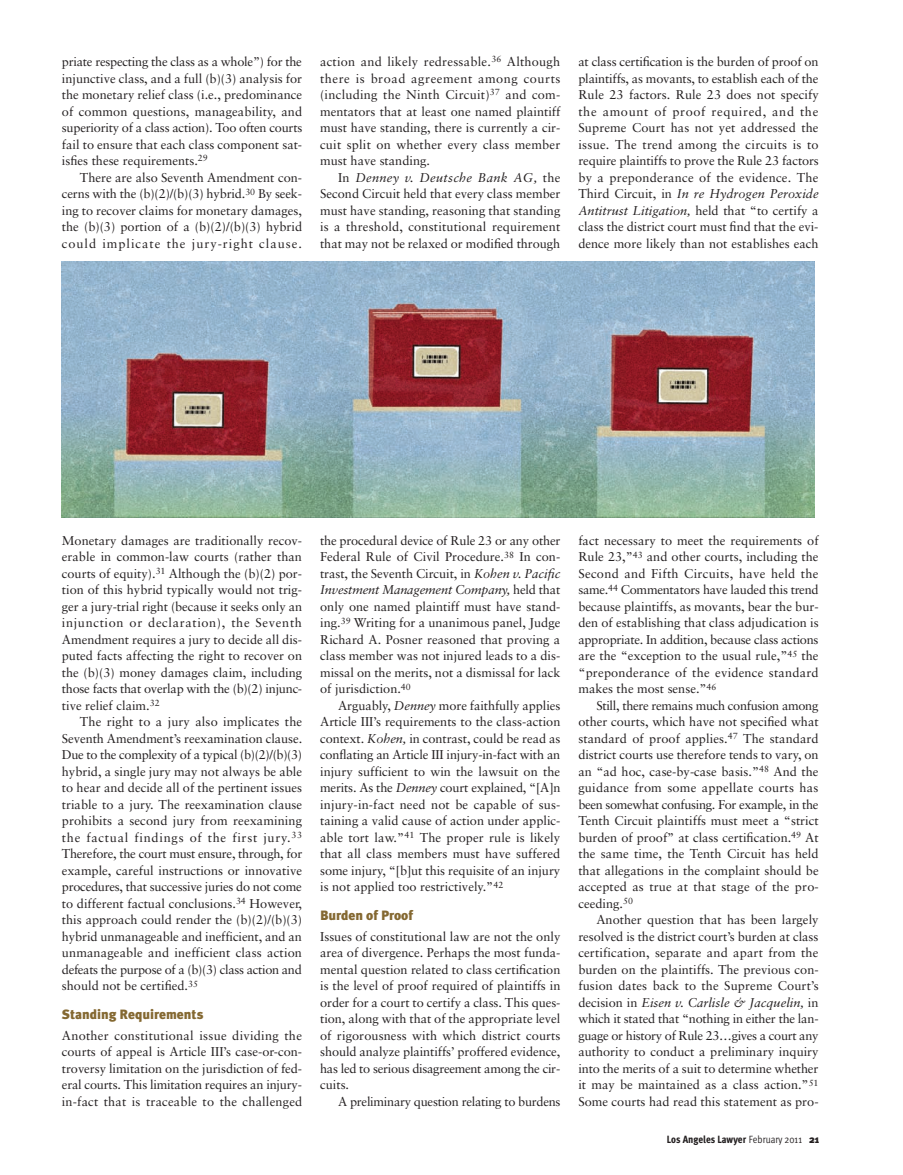
<style>
.page{position:relative;width:903px;height:1175px;background:#fff}
.page>*{position:absolute;margin:0;border:0;box-sizing:border-box;transform-origin:0 0}
.t1{font:900 13.5px "Meta Plus";color:#846831}
.t2{font:12.75px/16.5px "Sabon";color:#231f20;text-align:justify}
.t3{font:12.75px "Sabon";letter-spacing:-.02em;color:#231f20}
.t4{font:800 10.5px "Meta Cond";color:#231f20}
.s1{font-style:italic}
.s2{font-family:"Meta Cond Normal";font-weight:400}
.s3{font-family:"Meta Plus";font-weight:900}
</style>
<div class="page">
<img style="left:61px;top:261px;width:753px;height:257px">
<p class="t2" style="left:62px;top:54px;width:242px">priate respecting the class as a whole”) for the injunctive class, and a full (b)(3) analysis for the monetary relief class (i.e., predominance of common questions, manageability, and superiority of a class action). Too often courts fail to ensure that each class component sat&shy;isfies these requirements.<sup>29</sup></p>
<p class="t2" style="left:62px;top:170px;width:242px;text-indent:18px">There are also Seventh Amendment con&shy;cerns with the (b)(2)/(b)(3) hybrid.<sup>30</sup> By seek&shy;ing to recover claims for monetary damages, the (b)(3) portion of a (b)(2)/(b)(3) hybrid could implicate the jury-right clause.</p>
<p class="t2" style="left:320px;top:54px;width:242px">action and likely redressable.<sup>36</sup> Although there is broad agreement among courts (including the Ninth Circuit)<sup>37</sup> and com&shy;mentators that at least one named plaintiff must have standing, there is currently a cir&shy;cuit split on whether every class member must have standing.</p>
<p class="t2" style="left:320px;top:170px;width:242px;text-indent:18px">In <span class="s1">Denney v. Deutsche Bank AG,</span> the Second Circuit held that every class member must have standing, reasoning that standing is a threshold, constitutional requirement that may not be relaxed or modified through</p>
<p class="t2" style="left:578px;top:54px;width:242px">at class certification is the burden of proof on plaintiffs, as movants, to establish each of the Rule 23 factors. Rule 23 does not specify the amount of proof required, and the Supreme Court has not yet addressed the issue. The trend among the circuits is to require plaintiffs to prove the Rule 23 factors by a preponderance of the evidence. The Third Circuit, in <span class="s1">In re Hydrogen Peroxide Antitrust Litigation,</span> held that “to certify a class the district court must find that the evi&shy;dence more likely than not establishes each</p>
<p class="t2" style="left:62px;top:533px;width:242px">Monetary damages are traditionally recov&shy;erable in common-law courts (rather than courts of equity).<sup>31</sup> Although the (b)(2) por&shy;tion of this hybrid typically would not trig&shy;ger a jury-trial right (because it seeks only an injunction or declaration), the Seventh Amendment requires a jury to decide all dis&shy;puted facts affecting the right to recover on the (b)(3) money damages claim, including those facts that overlap with the (b)(2) injunc&shy;tive relief claim.<sup>32</sup></p>
<p class="t2" style="left:62px;top:714px;width:242px;text-indent:18px">The right to a jury also implicates the Seventh Amendment’s reexamination clause.<br>Due to the complexity of a typical (b)(2)/(b)(3) hybrid, a single jury may not always be able to hear and decide all of the pertinent issues triable to a jury. The reexamination clause prohibits a second jury from reexamining the factual findings of the first jury.<sup>33<br></sup>Therefore, the court must ensure, through, for example, careful instructions or innovative procedures, that successive juries do not come to different factual conclusions.<sup>34</sup> However, this approach could render the (b)(2)/(b)(3) hybrid unmanageable and inefficient, and an unmanageable and inefficient class action defeats the purpose of a (b)(3) class action and should not be certified.<sup>35</sup></p>
<p class="t1" style="left:62px;top:1006px;width:143px">Standing Requirements</p>
<p class="t2" style="left:62px;top:1028px;width:242px">Another constitutional issue dividing the courts of appeal is Article III’s case-or-con&shy;troversy limitation on the jurisdiction of fed&shy;eral courts. This limitation requires an injury&shy;in-fact that is traceable to the challenged</p>
<p class="t2" style="left:320px;top:533px;width:242px">the procedural device of Rule 23 or any other Federal Rule of Civil Procedure.<sup>38</sup> In con&shy;trast, the Seventh Circuit, in <span class="s1">Kohen v. Pacific Investment Management Company,</span> held that only one named plaintiff must have stand&shy;ing.<sup>39</sup> Writing for a unanimous panel, Judge Richard A. Posner reasoned that proving a class member was not injured leads to a dis&shy;missal on the merits, not a dismissal for lack of jurisdiction.<sup>40</sup></p>
<p class="t2" style="left:320px;top:698px;width:242px;text-indent:18px">Arguably, <span class="s1">Denney</span> more faithfully applies Article III’s requirements to the class-action context. <span class="s1">Kohen,</span> in contrast, could be read as conflating an Article III injury-in-fact with an injury sufficient to win the lawsuit on the merits. As the <span class="s1">Denney</span> court explained, “[A]n injury-in-fact need not be capable of sus&shy;taining a valid cause of action under applic&shy;able tort law.”<sup>41</sup> The proper rule is likely that all class members must have suffered some injury, “[b]ut this requisite of an injury is not applied too restrictively.”<sup>42</sup></p>
<p class="t1" style="left:320px;top:907px;width:94px">Burden of Proof</p>
<p class="t2" style="left:320px;top:929px;width:242px">Issues of constitutional law are not the only area of divergence. Perhaps the most funda&shy;mental question related to class certification is the level of proof required of plaintiffs in order for a court to certify a class. This ques&shy;tion, along with that of the appropriate level of rigorousness with which district courts should analyze plaintiffs’ proffered evidence, has led to serious disagreement among the cir&shy;cuits.</p>
<p class="t3" style="left:338px;top:1096px;width:224px">A preliminary question relating to burdens</p>
<p class="t2" style="left:578px;top:533px;width:242px">fact necessary to meet the requirements of Rule 23,”<sup>43</sup> and other courts, including the Second and Fifth Circuits, have held the same.<sup>44</sup> Commentators have lauded this trend because plaintiffs, as movants, bear the bur&shy;den of establishing that class adjudication is appropriate. In addition, because class actions are the “exception to the usual rule,”<sup>45</sup> the “preponderance of the evidence standard makes the most sense.”<sup>46</sup></p>
<p class="t2" style="left:578px;top:698px;width:242px;text-indent:18px">Still, there remains much confusion among other courts, which have not specified what standard of proof applies.<sup>47</sup> The standard district courts use therefore tends to vary, on an “ad hoc, case-by-case basis.”<sup>48</sup> And the guidance from some appellate courts has been somewhat confusing. For example, in the Tenth Circuit plaintiffs must meet a “strict burden of proof” at class certification.<sup>49</sup> At the same time, the Tenth Circuit has held that allegations in the complaint should be accepted as true at that stage of the pro&shy;ceeding.<sup>50</sup></p>
<p class="t2" style="left:578px;top:912px;width:242px;text-indent:18px">Another question that has been largely resolved is the district court’s burden at class certification, separate and apart from the burden on the plaintiffs. The previous con&shy;fusion dates back to the Supreme Court’s decision in <span class="s1">Eisen v. Carlisle &amp; Jacquelin,</span> in which it stated that “nothing in either the lan&shy;guage or history of Rule 23…gives a court any authority to conduct a preliminary inquiry into the merits of a suit to determine whether it may be maintained as a class action.”<sup>51<br></sup>Some courts had read this statement as pro-</p>
<p class="t4" style="left:666px;top:1135px;width:154px">Los Angeles Lawyer <span class="s2">February 2011</span> <span class="s3">21</span></p>
</div>
